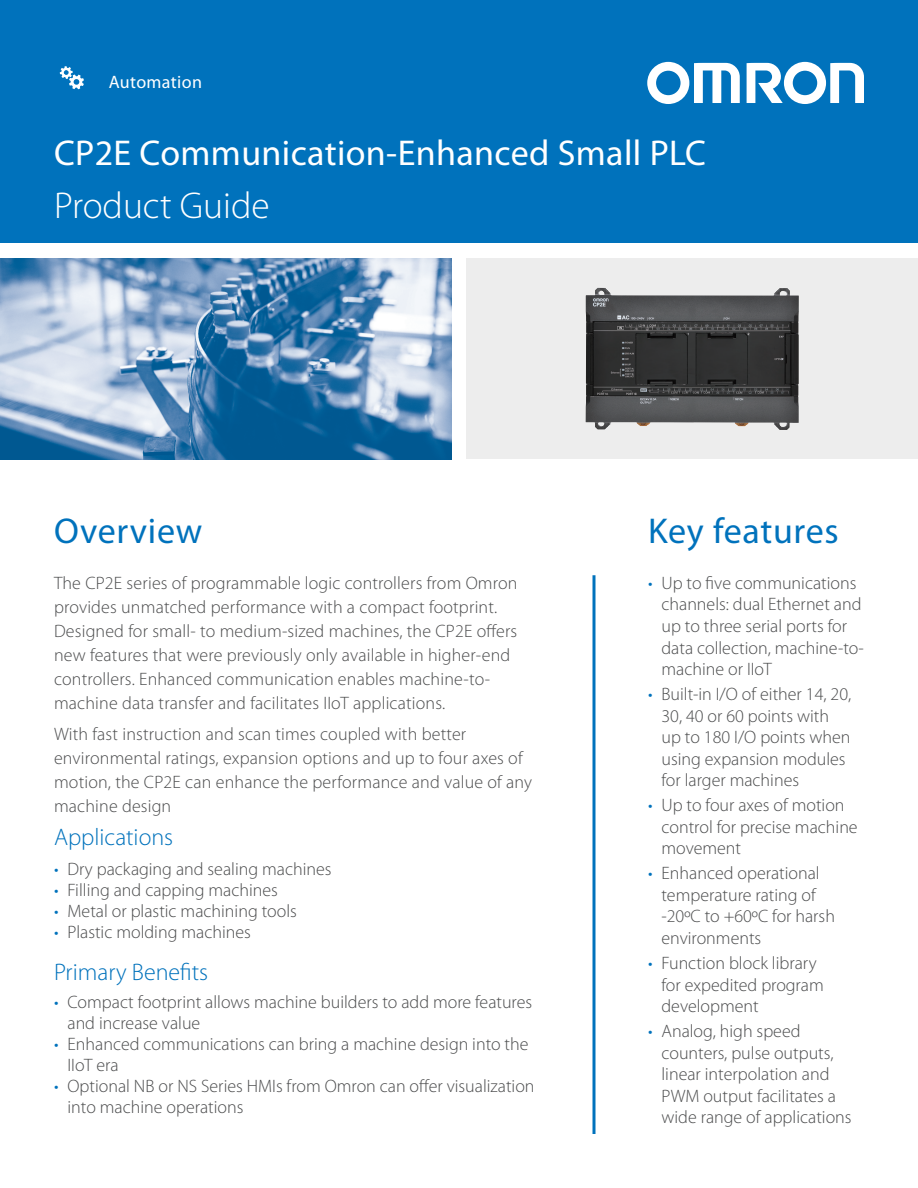
<style>
.page{position:relative;width:918px;height:1188px;background:#fff}
.page>*{position:absolute;margin:0;border:0;box-sizing:border-box;transform-origin:0 0}
.t1{font:300 37.5px "Myriad Pro";color:#fff}
.t2{font:36px "Myriad Pro";letter-spacing:.01em;color:#fff}
.Section_Headline_Tex{font:36px "Myriad Pro";letter-spacing:.02em;color:#0072bc}
.Sub_Headline{font:300 24px "Myriad Pro";color:#0072bc}
.White_Paper_Paragaph{font:300 18px/21.6px "Myriad Pro";color:#4b4c4d}
.t3{font:18px "Myriad Pro";letter-spacing:.02em;color:#fff}
.s1{color:#0072bc}
</style>
<div class="page">
<div style="left:0;top:0;width:918px;height:243px;background:#0072bc"></div>
<svg style="left:592px;top:575px;width:4px;height:559px;background:#3f95cc"></svg>
<svg style="left:647px;top:62px;width:93px;height:42px"></svg>
<svg style="left:747px;top:62px;width:117px;height:42px"></svg>
<img style="left:0;top:259px;width:452px;height:200px">
<div style="left:466px;top:259px;width:452px;height:200px;background:#ededed"></div>
<img style="left:586px;top:288px;width:213px;height:142px">
<svg style="left:60px;top:66px;width:24px;height:23px"></svg>
<p class="t3" style="left:109px;top:72px;width:95px">Automation</p>
<p class="t2" style="left:54px;top:134px;width:654px">CP2E Communication-Enhanced Small PLC</p>
<p class="t1" style="left:54px;top:185px;width:217px">Product Guide</p>
<p class="Section_Headline_Tex" style="left:54px;top:512px;width:150px">Overview</p>
<p class="White_Paper_Paragaph" style="left:54px;top:571px;width:465px;line-height:24px">The CP2E series of programmable logic controllers from Omron provides unmatched performance with a compact footprint.<br>Designed for small- to medium-sized machines, the CP2E offers new features that were previously only available in higher-end controllers. Enhanced communication enables machine-to&shy;machine data transfer and facilitates IIoT applications.</p>
<p class="White_Paper_Paragaph" style="left:54px;top:722px;width:480px;line-height:24px">With fast instruction and scan times coupled with better environmental ratings, expansion options and up to four axes of motion, the CP2E can enhance the performance and value of any machine design</p>
<p class="Sub_Headline" style="left:54px;top:824px;width:121px">Applications</p>
<p class="White_Paper_Paragaph" style="left:54px;top:859px;width:279px"><span class="s1">•</span> Dry packaging and sealing machines</p>
<p class="White_Paper_Paragaph" style="left:54px;top:880px;width:226px"><span class="s1">•</span> Filling and capping machines</p>
<p class="White_Paper_Paragaph" style="left:54px;top:901px;width:244px"><span class="s1">•</span> Metal or plastic machining tools</p>
<p class="White_Paper_Paragaph" style="left:54px;top:922px;width:198px"><span class="s1">•</span> Plastic molding machines</p>
<p class="Sub_Headline" style="left:54px;top:959px;width:156px">Primary Benefits</p>
<p class="White_Paper_Paragaph" style="left:68px;top:991px;width:466px;line-height:21px;text-indent:-14px"><span class="s1">•</span> Compact footprint allows machine builders to add more features and increase value</p>
<p class="White_Paper_Paragaph" style="left:68px;top:1033px;width:463px;line-height:21px;text-indent:-14px"><span class="s1">•</span> Enhanced communications can bring a machine design into the<br>IIoT era</p>
<p class="White_Paper_Paragaph" style="left:68px;top:1075px;width:469px;line-height:21px;text-indent:-14px"><span class="s1">•</span> Optional NB or NS Series HMIs from Omron can offer visualization into machine operations</p>
<p class="Section_Headline_Tex" style="left:648px;top:512px;width:192px">Key features</p>
<p class="White_Paper_Paragaph" style="left:662px;top:572px;width:204px;text-indent:-14px"><span class="s1">•</span> Up to five communications channels: dual Ethernet and up to three serial ports for data collection, machine-to&shy;machine or IIoT</p>
<p class="White_Paper_Paragaph" style="left:662px;top:683px;width:191px;text-indent:-14px"><span class="s1">•</span> Built-in I/O of either 14, 20,<br>30, 40 or 60 points with up to 180 I/O points when using expansion modules for larger machines</p>
<p class="White_Paper_Paragaph" style="left:662px;top:795px;width:198px;text-indent:-14px"><span class="s1">•</span> Up to four axes of motion control for precise machine movement</p>
<p class="White_Paper_Paragaph" style="left:662px;top:863px;width:175px;text-indent:-14px"><span class="s1">•</span> Enhanced operational temperature rating of -20ºC to +60ºC for harsh environments</p>
<p class="White_Paper_Paragaph" style="left:662px;top:952px;width:164px;text-indent:-14px"><span class="s1">•</span> Function block library for expedited program development</p>
<p class="White_Paper_Paragaph" style="left:662px;top:1020px;width:192px;text-indent:-14px"><span class="s1">•</span> Analog, high speed counters, pulse outputs, linear interpolation and<br>PWM output facilitates a wide range of applications</p>
</div>
